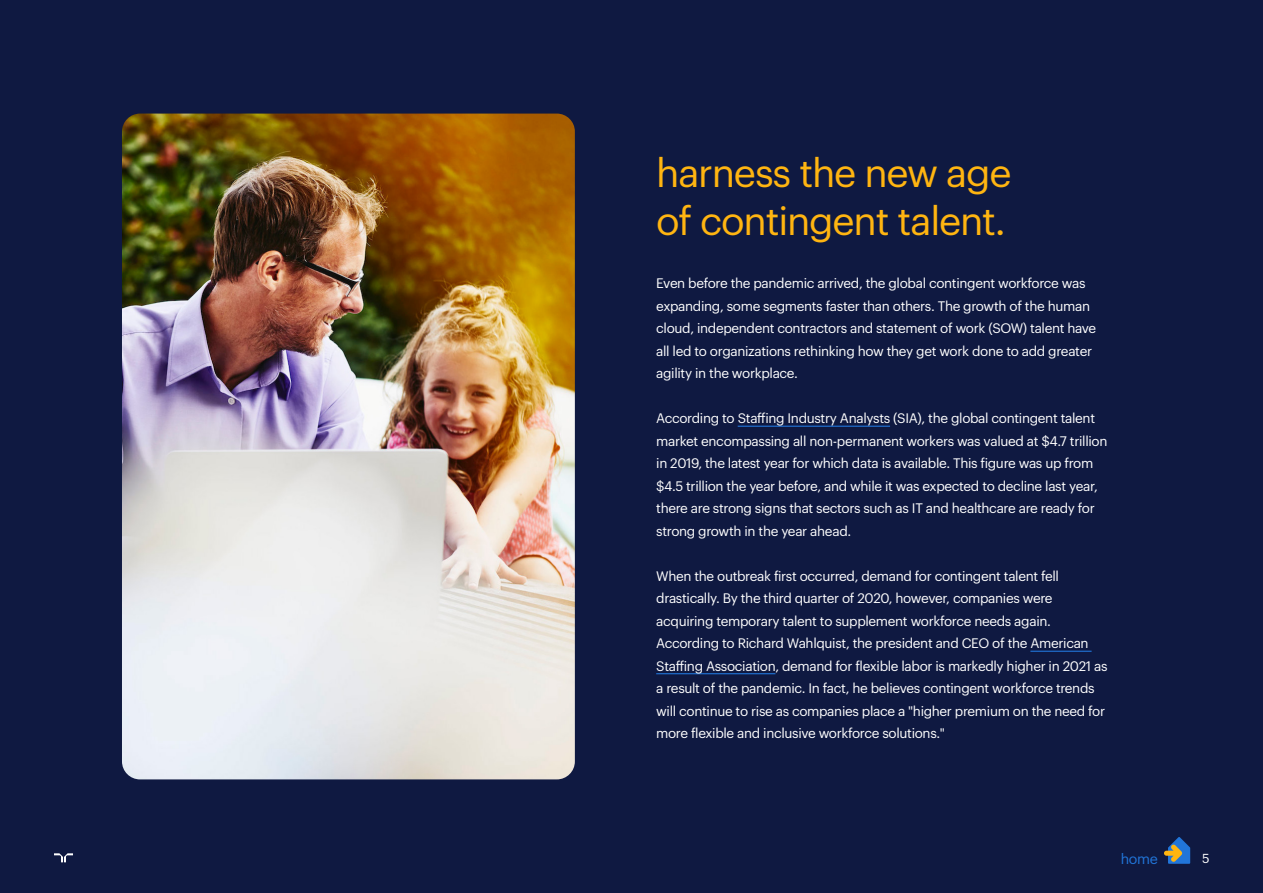
<style>
.page{position:relative;width:1263px;height:893px;background:#0f1941}
.page>*{position:absolute;margin:0;border:0;box-sizing:border-box;transform-origin:0 0}
.t1{font:39px/48px "Graphik LCG";letter-spacing:-.03em;color:#ffb511}
.t2{font:14.25px "Graphik LCG";color:#2175d9}
.t3{font:13.5px/22.5px "Graphik LCG";letter-spacing:-.025em;color:#fff}
.t4{font:12.75px "Graphik LCG";color:#fff}
</style>
<div class="page">
<svg style="left:54px;top:853px;width:19px;height:9px"></svg>
<hr style="left:738px;top:426px;width:152px;height:1px;background:#2175d9">
<hr style="left:1030px;top:651px;width:61px;height:1px;background:#2175d9">
<hr style="left:656px;top:673px;width:119px;height:1px;background:#2175d9">
<img style="left:122px;top:114px;width:453px;height:665px">
<svg style="left:1164px;top:837px;width:26px;height:27px"></svg>
<h1 class="t1" style="left:656px;top:145px;width:357px">harness the new age of contingent talent.</h1>
<p class="t3" style="left:656px;top:271px;width:442px">Even before the pandemic arrived, the global contingent workforce was expanding, some segments faster than others. The growth of the human cloud, independent contractors and statement of work (SOW) talent have all led to organizations rethinking how they get work done to add greater agility in the workplace.</p>
<p class="t3" style="left:656px;top:406px;width:453px">According to Staffing Industry Analysts (SIA), the global contingent talent market encompassing all non-permanent workers was valued at $4.7 trillion in 2019, the latest year for which data is available. This figure was up from $4.5 trillion the year before, and while it was expected to decline last year, there are strong signs that sectors such as IT and healthcare are ready for strong growth in the year ahead.</p>
<p class="t3" style="left:656px;top:563px;width:453px">When the outbreak first occurred, demand for contingent talent fell drastically. By the third quarter of 2020, however, companies were acquiring temporary talent to supplement workforce needs again.<br>According to Richard Wahlquist, the president and CEO of the American Staffing Association, demand for flexible labor is markedly higher in 2021 as a result of the pandemic. In fact, he believes contingent workforce trends will continue to rise as companies place a "higher premium on the need for more flexible and inclusive workforce solutions."</p>
<p class="t2" style="left:1121px;top:848px;width:39px">home</p>
<p class="t4" style="left:1202px;top:849px;width:9px">5</p>
</div>
